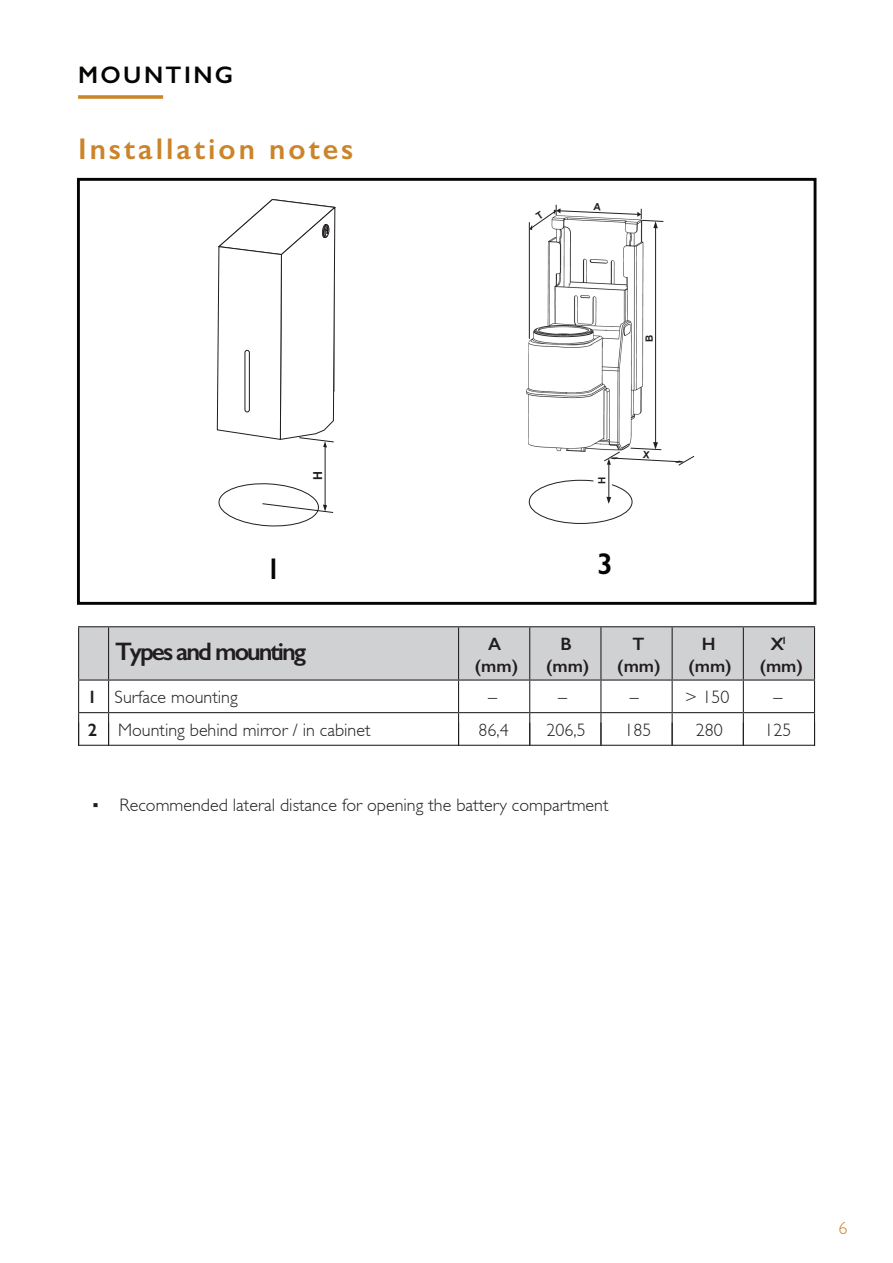
<style>
.page{position:relative;width:893px;height:1263px;background:#fff}
.page>*{position:absolute;margin:0;border:0;box-sizing:border-box;transform-origin:0 0}
.t1{font:600 30px "Gill Sans";letter-spacing:.1em;color:#cb8429}
.t2{font:600 30px "Gill Sans";color:#040503;scale:.93 1}
.t3{font:600 30px "Gill Sans";color:#040503}
.t4{font:600 25.35px "Gill Sans";letter-spacing:-.08em;color:#211d1e}
.t5{font:600 24px "Gill Sans";letter-spacing:.1em;color:#040503}
.t6{font:300 18px "Gill Sans";color:#211d1e}
.t7{font:600 18px/21.6px "Gill Sans";color:#211d1e;text-align:center}
.t8{font:300 18px "Gill Sans";color:#ca8329}
.t9{font:700 12.3px "Arial";color:#211d1e}
.t10{font:700 10.05px "Arial";color:#231f20}
.s1{font-weight:600}
.s2{font-family:"Times New Roman";font-weight:400}
</style>
<div class="page">
<svg style="left:78px;top:95px;width:85px;height:4px"></svg>
<div style="left:77px;top:178px;width:739px;height:427px;border:3px solid #040503"></div>
<hr style="left:325px;top:446px;width:1px;height:61px;background:#211d1e">
<svg style="left:217px;top:199px;width:118px;height:249px"></svg>
<svg style="left:218px;top:482px;width:115px;height:45px"></svg>
<img style="left:526px;top:222px;width:118px;height:230px">
<hr style="left:529px;top:222px;width:1px;height:117px;background:#231f20">
<hr style="left:655px;top:223px;width:1px;height:225px;background:#231f20">
<hr style="left:608px;top:462px;width:1px;height:40px;background:#231f20">
<svg style="left:528px;top:480px;width:105px;height:44px"></svg>
<div style="left:79px;top:627px;width:735px;height:53px;background:#d0d1d3"></div>
<hr style="left:78px;top:712px;width:31px;height:1px;background:#211d1e">
<hr style="left:78px;top:745px;width:31px;height:1px;background:#211d1e">
<hr style="left:78px;top:626px;width:31px;height:1px;background:#211d1e">
<hr style="left:78px;top:627px;width:1px;height:53px;background:#211d1e">
<hr style="left:109px;top:626px;width:349px;height:1px;background:#211d1e">
<hr style="left:458px;top:626px;width:72px;height:1px;background:#211d1e">
<hr style="left:458px;top:627px;width:1px;height:53px;background:#211d1e">
<hr style="left:530px;top:626px;width:71px;height:1px;background:#211d1e">
<hr style="left:529px;top:627px;width:1px;height:53px;background:#211d1e">
<hr style="left:601px;top:626px;width:71px;height:1px;background:#211d1e">
<hr style="left:600px;top:627px;width:1px;height:53px;background:#211d1e">
<hr style="left:672px;top:626px;width:71px;height:1px;background:#211d1e">
<hr style="left:672px;top:627px;width:1px;height:53px;background:#211d1e">
<hr style="left:743px;top:626px;width:72px;height:1px;background:#211d1e">
<hr style="left:743px;top:627px;width:1px;height:53px;background:#211d1e">
<hr style="left:814px;top:627px;width:1px;height:53px;background:#211d1e">
<hr style="left:78px;top:680px;width:31px;height:1px;background:#211d1e">
<hr style="left:109px;top:680px;width:349px;height:1px;background:#211d1e">
<hr style="left:458px;top:680px;width:72px;height:1px;background:#211d1e">
<hr style="left:530px;top:680px;width:71px;height:1px;background:#211d1e">
<hr style="left:601px;top:680px;width:71px;height:1px;background:#211d1e">
<hr style="left:672px;top:680px;width:71px;height:1px;background:#211d1e">
<hr style="left:743px;top:680px;width:72px;height:1px;background:#211d1e">
<hr style="left:109px;top:712px;width:349px;height:1px;background:#211d1e">
<hr style="left:458px;top:712px;width:72px;height:1px;background:#211d1e">
<hr style="left:530px;top:712px;width:71px;height:1px;background:#211d1e">
<hr style="left:601px;top:712px;width:71px;height:1px;background:#211d1e">
<hr style="left:672px;top:712px;width:71px;height:1px;background:#211d1e">
<hr style="left:743px;top:712px;width:72px;height:1px;background:#211d1e">
<hr style="left:109px;top:745px;width:349px;height:1px;background:#211d1e">
<hr style="left:458px;top:745px;width:72px;height:1px;background:#211d1e">
<hr style="left:530px;top:745px;width:71px;height:1px;background:#211d1e">
<hr style="left:601px;top:745px;width:71px;height:1px;background:#211d1e">
<hr style="left:672px;top:745px;width:71px;height:1px;background:#211d1e">
<hr style="left:743px;top:745px;width:72px;height:1px;background:#211d1e">
<hr style="left:108px;top:627px;width:1px;height:53px;background:#211d1e">
<hr style="left:108px;top:681px;width:1px;height:31px;background:#211d1e">
<hr style="left:108px;top:713px;width:1px;height:32px;background:#211d1e">
<hr style="left:108px;top:723px;width:1px;height:52px;background:#211d1e">
<hr style="left:78px;top:681px;width:1px;height:31px;background:#211d1e">
<hr style="left:458px;top:681px;width:1px;height:31px;background:#211d1e">
<hr style="left:529px;top:681px;width:1px;height:31px;background:#211d1e">
<hr style="left:600px;top:681px;width:1px;height:31px;background:#211d1e">
<hr style="left:672px;top:681px;width:1px;height:31px;background:#211d1e">
<hr style="left:743px;top:681px;width:1px;height:31px;background:#211d1e">
<hr style="left:814px;top:681px;width:1px;height:31px;background:#211d1e">
<hr style="left:78px;top:713px;width:1px;height:32px;background:#211d1e">
<hr style="left:458px;top:713px;width:1px;height:32px;background:#211d1e">
<hr style="left:529px;top:713px;width:1px;height:32px;background:#211d1e">
<hr style="left:600px;top:713px;width:1px;height:32px;background:#211d1e">
<hr style="left:672px;top:713px;width:1px;height:32px;background:#211d1e">
<hr style="left:743px;top:713px;width:1px;height:32px;background:#211d1e">
<hr style="left:814px;top:713px;width:1px;height:32px;background:#211d1e">
<hr style="left:78px;top:723px;width:1px;height:52px;background:#211d1e">
<hr style="left:458px;top:723px;width:1px;height:52px;background:#211d1e">
<hr style="left:529px;top:723px;width:1px;height:52px;background:#211d1e">
<hr style="left:600px;top:723px;width:1px;height:52px;background:#211d1e">
<hr style="left:672px;top:723px;width:1px;height:52px;background:#211d1e">
<hr style="left:743px;top:723px;width:1px;height:52px;background:#211d1e">
<hr style="left:814px;top:723px;width:1px;height:52px;background:#211d1e">
<div style="left:58px;top:747px;width:777px;height:40px;background:#fff"></div>
<svg style="left:529px;top:204px;width:134px;height:26px"></svg>
<svg style="left:604px;top:442px;width:90px;height:23px"></svg>
<h3 class="t5" style="left:78px;top:60px;width:157px">MOUNTING</h3>
<h1 class="t1" style="left:78px;top:131px;width:277px">Installation notes</h1>
<h1 class="t2" style="left:266px;top:550px;width:17px">1</h1>
<p class="t9" style="left:309px;top:480px;width:10px;rotate:-90deg">H</p>
<p class="t10" style="left:642px;top:342px;width:9px;rotate:-90deg">B</p>
<p class="t10" style="left:595px;top:484px;width:9px;rotate:-90deg">H</p>
<h1 class="t3" style="left:597px;top:546px;width:17px">3</h1>
<p class="t7" style="left:770px;top:633px;width:18px">X<sup>1</sup></p>
<h2 class="t4" style="left:115px;top:636px;width:193px">Types and mounting</h2>
<p class="t7" style="left:546px;top:633px;width:45px">B (mm)</p>
<p class="t7" style="left:617px;top:633px;width:45px">T (mm)</p>
<p class="t7" style="left:688px;top:633px;width:116px;text-align:left;text-indent:13px">H<br>(mm) (mm)</p>
<p class="t7" style="left:475px;top:633px;width:45px">A (mm)</p>
<p class="t6" style="left:115px;top:687px;width:125px">Surface mounting</p>
<p class="t6" style="left:488px;top:687px;width:10px">–</p>
<p class="t6" style="left:558px;top:687px;width:10px">–</p>
<p class="t6" style="left:630px;top:687px;width:10px">–</p>
<p class="t6" style="left:685px;top:687px;width:46px">&gt; 150</p>
<p class="t6" style="left:773px;top:687px;width:10px">–</p>
<p class="t6" style="left:88px;top:720px;width:284px"><span class="s1">2</span> Mounting behind mirror / in cabinet</p>
<p class="t6" style="left:478px;top:720px;width:32px">86,4</p>
<p class="t6" style="left:546px;top:720px;width:41px">206,5</p>
<p class="t6" style="left:625px;top:720px;width:28px">185</p>
<p class="t6" style="left:696px;top:720px;width:28px">280</p>
<p class="t6" style="left:764px;top:720px;width:28px">125</p>
<p class="t7" style="left:87px;top:686px;width:11px">1</p>
<p class="t6" style="left:92px;top:795px;width:517px"><span class="s2">▪</span> Recommended lateral distance for opening the battery compartment</p>
<p class="t8" style="left:838px;top:1218px;width:10px">6</p>
</div>
